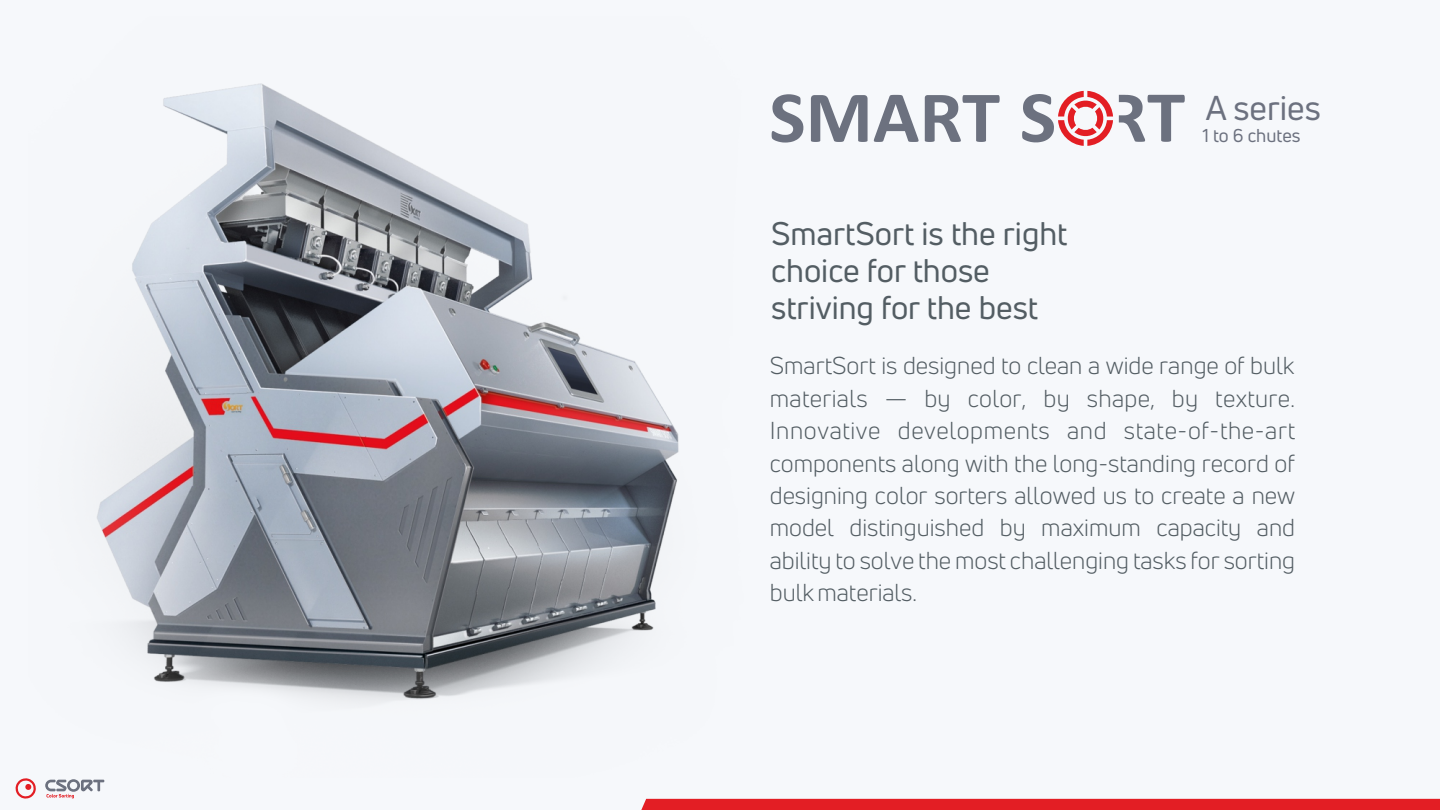
<style>
.page{position:relative;width:1440px;height:810px;background:#f6f8fb}
.page>*{position:absolute;margin:0;border:0;box-sizing:border-box;transform-origin:0 0}
.t1{font:33.8px "Uni Neue";color:#6c717f}
.t2{font:32px/37.2px "Uni Neue";color:#535d63}
.t3{font:24px/32.4px "Uni Neue";color:#535d63;text-align:justify}
.t4{font:18.2px "Uni Neue";color:#6c717f}
</style>
<div class="page">
<img style="left:96px;top:83px;width:583px;height:619px">
<svg style="left:772px;top:91px;width:413px;height:55px"></svg>
<div style="left:641px;top:799px;width:799px;height:11px;background:#e31e24"></div>
<svg style="left:15px;top:778px;width:21px;height:21px"></svg>
<svg style="left:45px;top:779px;width:59px;height:19px"></svg>
<h1 class="t1" style="left:1206px;top:94px;width:117px">А series</h1>
<p class="t4" style="left:1202px;top:128px;width:100px">1 to 6 chutes</p>
<h2 class="t2" style="left:771px;top:218px;width:298px">SmartSort is the right choice for those striving for the best</h2>
<p class="t3" style="left:770px;top:352px;width:527px">SmartSort is designed to clean a wide range of bulk materials — by color, by shape, by texture.<br>Innovative developments and state-of-the-art components along with the long-standing record of designing color sorters allowed us to create a new model distinguished by maximum capacity and ability to solve the most challenging tasks for sorting bulk materials.</p>
</div>
